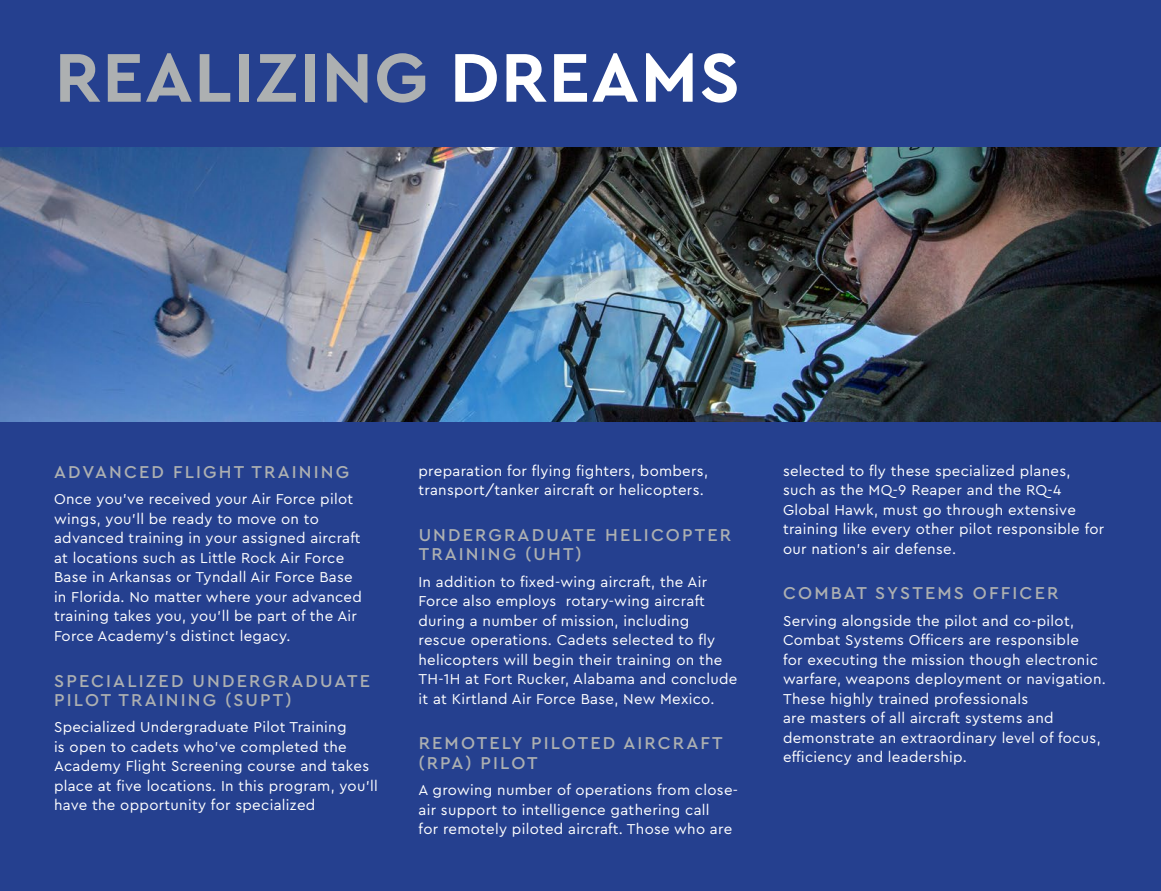
<style>
.page{position:relative;width:1161px;height:891px;background:#25408f}
.page>*{position:absolute;margin:0;border:0;box-sizing:border-box;transform-origin:0 0}
.t1{font:700 72.15px "Cera PRO";letter-spacing:.02em;color:#adb0b1}
.t2{font:500 18px/19.5px "Cera PRO";letter-spacing:.12em;color:#adb0b1}
.t3{font:15px/19.5px "Cera PRO";letter-spacing:.02em;color:#fff}
.s1{color:#fff}
</style>
<div class="page">
<img style="left:0;top:147px;width:1161px;height:275px">
<h1 class="t1" style="left:55px;top:30px;width:687px">REALIZING <span class="s1">DREAMS</span></h1>
<p class="t2" style="left:54px;top:461px;width:297px">ADVANCED FLIGHT TRAINING</p>
<p class="t3" style="left:54px;top:489px;width:309px">Once you’ve received your Air Force pilot wings, you’ll be ready to move on to advanced training in your assigned aircraft at locations such as Little Rock Air Force Base in Arkansas or Tyndall Air Force Base in Florida. No matter where your advanced training takes you, you’ll be part of the Air Force Academy’s distinct legacy.</p>
<p class="t2" style="left:54px;top:670px;width:317px">SPECIALIZED UNDERGRADUATE<br>PILOT TRAINING (SUPT)</p>
<p class="t3" style="left:54px;top:717px;width:325px">Specialized Undergraduate Pilot Training<br>is open to cadets who’ve completed the Academy Flight Screening course and takes place at five locations. In this program, you’ll have the opportunity for specialized</p>
<p class="t3" style="left:418px;top:460px;width:291px">preparation for flying fighters, bombers, transport/tanker aircraft or helicopters.</p>
<p class="t2" style="left:419px;top:524px;width:314px">UNDERGRADUATE HELICOPTER<br>TRAINING (UHT)</p>
<p class="t3" style="left:418px;top:571px;width:320px">In addition to fixed-wing aircraft, the Air Force also employs rotary-wing aircraft during a number of mission, including rescue operations. Cadets selected to fly helicopters will begin their training on the TH-1H at Fort Rucker, Alabama and conclude it at Kirtland Air Force Base, New Mexico.</p>
<p class="t2" style="left:418px;top:733px;width:306px">REMOTELY PILOTED AIRCRAFT (RPA) PILOT</p>
<p class="t3" style="left:418px;top:780px;width:321px">A growing number of operations from close&shy;air support to intelligence gathering call<br>for remotely piloted aircraft. Those who are</p>
<p class="t3" style="left:783px;top:460px;width:323px">selected to fly these specialized planes, such as the MQ-9 Reaper and the RQ-4<br>Global Hawk, must go through extensive training like every other pilot responsible for our nation’s air defense.</p>
<p class="t2" style="left:783px;top:583px;width:277px">COMBAT SYSTEMS OFFICER</p>
<p class="t3" style="left:783px;top:610px;width:324px">Serving alongside the pilot and co-pilot, Combat Systems Officers are responsible<br>for executing the mission though electronic warfare, weapons deployment or navigation.<br>These highly trained professionals<br>are masters of all aircraft systems and demonstrate an extraordinary level of focus, efficiency and leadership.</p>
</div>
